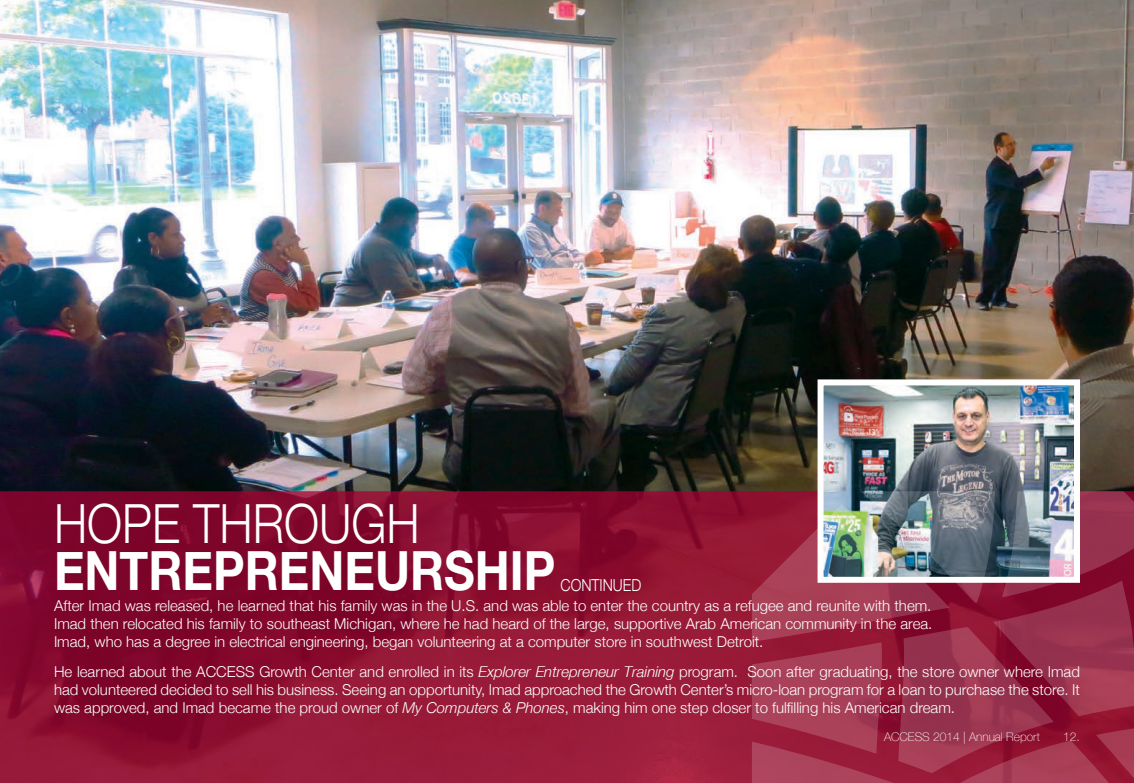
<style>
.page{position:relative;width:1134px;height:783px;background:#fff}
.page>*{position:absolute;margin:0;border:0;box-sizing:border-box;transform-origin:0 0}
.t1{font:700 54px "Helvetica Neue";color:#fff;scale:.87 1}
.t2{font:300 54px "Helvetica Neue";color:#fff;scale:.87 1}
.t3{font:300 16.5px "Helvetica Neue";color:#fff;scale:.87 1}
.stories_page_2{font:300 15px/18px "Helvetica Neue";color:#fff;text-align:justify}
.t4{font:100 12px "Helvetica Neue";color:#fff}
.s1{font-weight:400;font-style:italic}
.s2{font-style:italic}
</style>
<div class="page">
<img style="left:0;top:0;width:1134px;height:491px">
<svg style="left:0;top:491px;width:752px;height:292px;background:#8b1031"></svg>
<img style="left:825px;top:386px;width:248px;height:105px">
<div style="left:818px;top:379px;width:262px;height:204px;border:6px solid #fff"></div>
<svg style="left:752px;top:491px;width:382px;height:292px;background:#96435a"></svg>
<p class="t2" style="left:54px;top:481px;width:422px">HOPE THROUGH</p>
<p class="t1" style="left:54px;top:528px;width:578px">ENTREPRENEURSHIP</p>
<p class="t3" style="left:561px;top:572px;width:94px">CONTINUED</p>
<p class="stories_page_2" style="left:54px;top:596px;width:879px">After Imad was released, he learned that his family was in the U.S. and was able to enter the country as a refugee and reunite with them.</p>
<p class="stories_page_2" style="left:54px;top:614px;width:880px">Imad then relocated his family to southeast Michigan, where he had heard of the large, supportive Arab American community in the area.</p>
<p class="stories_page_2" style="left:54px;top:632px;width:711px">Imad, who has a degree in electrical engineering, began volunteering at a computer store in southwest Detroit.</p>
<p class="stories_page_2" style="left:54px;top:662px;width:1027px">He learned about the ACCESS Growth Center and enrolled in its <span class="s1">Explorer Entrepreneur Training</span> program. Soon after graduating, the store owner where Imad had volunteered decided to sell his business. Seeing an opportunity, Imad approached the Growth Center’s micro-loan program for a loan to purchase the store. It was approved, and Imad became the proud owner of <span class="s2">My Computers &amp; Phones</span>, making him one step closer to fulfilling his American dream.</p>
<p class="t4" style="left:884px;top:727px;width:157px">ACCESS 2014 | Annual Report</p>
<p class="t4" style="left:1063px;top:727px;width:18px">12.</p>
</div>
